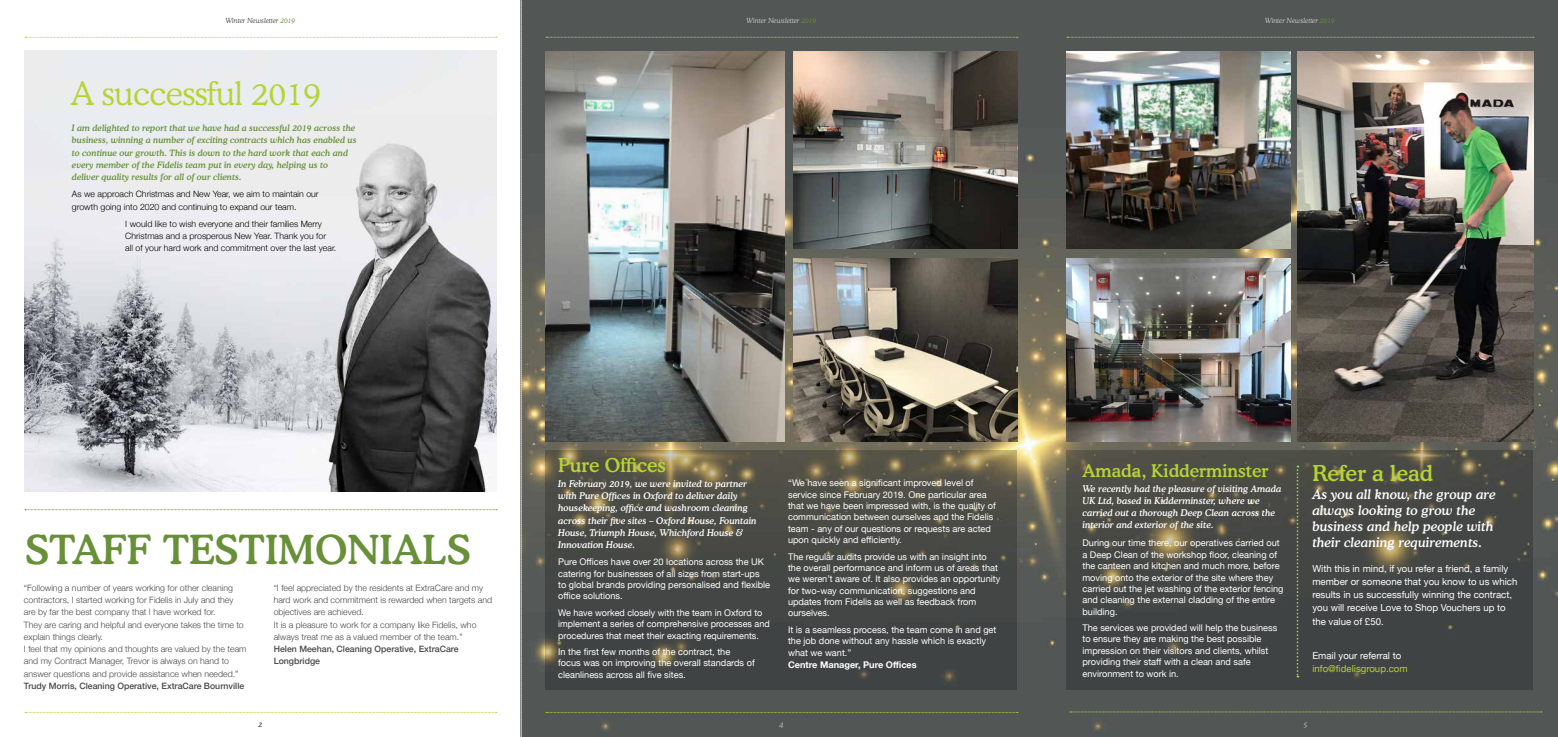
<style>
.page{position:relative;width:1558px;height:737px;background:#fff}
.page>*{position:absolute;margin:0;border:0;box-sizing:border-box;transform-origin:0 0}
.t1{font:500 40.16px "Cooper BT";color:#679039}
.t2{font:300 32.38px "Cooper BT";color:#b5d334}
.t3{font:500 21.88px "Cooper BT";color:#b5d334}
.t4{font:500 19.25px "Cooper BT";color:#b5d334}
.t5{font:500 17.5px "Cooper BT";color:#b5d334}
.t6{font:italic 500 13.12px/15.8px "Cooper BT";color:#fff}
.t7{font:9.62px/13.1px "Helvetica Neue";color:#fff}
.t8{font:9.62px "Helvetica Neue";color:#b5d334}
.t9{font:9.19px/11.4px "Helvetica Neue";color:#fff}
.t10{font:italic 500 9.19px/12.2px "Cooper BT";color:#fff}
.t11{font:700 9.19px "Helvetica Neue";color:#fff}
.t12{font:300 8.75px/12.2px "Helvetica Neue";color:#484848}
.t13{font:italic 500 8.75px/12.2px "Cooper BT";color:#679039}
.t14{font:300 8.75px/12.2px "Helvetica Neue";color:#000}
.t15{font:500 8.75px/12.2px "Helvetica Neue";color:#484848}
.t16{font:italic 300 7px "Cooper BT";color:#484848}
.t17{font:italic 300 7px "Cooper BT";color:#ccc}
.t18{font:italic 300 7px "Cooper BT";color:#cdcdcd}
.t19{font:italic 500 7px "Cooper BT";color:#b3b3b3}
.t20{font:italic 500 7px "Cooper BT";color:#484848}
.s1{color:#679039}
</style>
<div class="page">
<img style="left:522px;top:0;width:1036px;height:737px">
<svg style="left:546px;top:451px;width:471px;height:239px;background:#4b4c45"></svg>
<svg style="left:1067px;top:451px;width:466px;height:239px;background:#474844"></svg>
<img style="left:25px;top:51px;width:471px;height:440px">
<img style="left:546px;top:51px;width:239px;height:390px">
<svg style="left:546px;top:37px;width:472px;height:1px"></svg>
<svg style="left:546px;top:712px;width:472px;height:1px"></svg>
<svg style="left:25px;top:37px;width:472px;height:1px"></svg>
<svg style="left:25px;top:712px;width:472px;height:1px"></svg>
<svg style="left:1067px;top:37px;width:467px;height:1px"></svg>
<svg style="left:1070px;top:711px;width:472px;height:1px"></svg>
<svg style="left:25px;top:509px;width:472px;height:1px"></svg>
<img style="left:794px;top:51px;width:223px;height:198px">
<img style="left:794px;top:258px;width:223px;height:183px">
<img style="left:1297px;top:51px;width:236px;height:390px">
<img style="left:1067px;top:51px;width:223px;height:198px">
<img style="left:1067px;top:258px;width:223px;height:183px">
<svg style="left:1296px;top:465px;width:2px;height:212px"></svg>
<p class="t16" style="left:226px;top:16px;width:71px">Winter Newsletter <span class="s1">2019</span></p>
<p class="t17" style="left:746px;top:16px;width:71px">Winter Newsletter <span class="s1">2019</span></p>
<h2 class="t2" style="left:71px;top:73px;width:252px">A successful 2019</h2>
<p class="t13" style="left:72px;top:122px;width:286px">I am delighted to report that we have had a successful 2019 across the business, winning a number of exciting contracts which has enabled us to continue our growth. This is down to the hard work that each and every member of the Fidelis team put in every day, helping us to deliver quality results for all of our clients.</p>
<p class="t14" style="left:72px;top:187px;width:248px">As we approach Christmas and New Year, we aim to maintain our growth going into 2020 and continuing to expand our team.</p>
<p class="t14" style="left:125px;top:217px;width:213px">I would like to wish everyone and their families Merry<br>Christmas and a prosperous New Year. Thank you for<br>all of your hard work and commitment over the last year.</p>
<h1 class="t1" style="left:26px;top:525px;width:446px">STAFF TESTIMONIALS</h1>
<p class="t12" style="left:24px;top:581px;width:224px">“Following a number of years working for other cleaning contractors, I started working for Fidelis in July and they are by far the best company that I have worked for.<br>They are caring and helpful and everyone takes the time to explain things clearly.<br>I feel that my opinions and thoughts are valued by the team and my Contract Manager, Trevor is always on hand to answer questions and provide assistance when needed.”</p>
<p class="t15" style="left:24px;top:679px;width:222px">Trudy Morris, Cleaning Operative, ExtraCare Bournville</p>
<p class="t12" style="left:274px;top:581px;width:220px">“I feel appreciated by the residents at ExtraCare and my hard work and commitment is rewarded when targets and objectives are achieved.<br>It is a pleasure to work for a company like Fidelis, who always treat me as a valued member of the team.”</p>
<p class="t15" style="left:274px;top:642px;width:186px">Helen Meehan, Cleaning Operative, ExtraCare<br>Longbridge</p>
<h3 class="t4" style="left:558px;top:453px;width:109px">Pure Offices</h3>
<p class="t10" style="left:558px;top:477px;width:200px">In February 2019, we were invited to partner with Pure Offices in Oxford to deliver daily housekeeping, office and washroom cleaning across their five sites – Oxford House, Fountain House, Triumph House, Whichford House &amp; Innovation House.</p>
<p class="t9" style="left:558px;top:557px;width:214px">Pure Offices have over 20 locations across the UK catering for businesses of all sizes from start-ups<br>to global brands providing personalised and flexible office solutions.</p>
<p class="t9" style="left:558px;top:607px;width:213px">We have worked closely with the team in Oxford to implement a series of comprehensive processes and procedures that meet their exacting requirements.</p>
<p class="t9" style="left:558px;top:646px;width:198px">In the first few months of the contract, the focus was on improving the overall standards of cleanliness across all five sites.</p>
<p class="t9" style="left:788px;top:478px;width:209px">“We have seen a significant improved level of service since February 2019. One particular area that we have been impressed with, is the quality of communication between ourselves and the Fidelis team - any of our questions or requests are acted upon quickly and efficiently.</p>
<p class="t9" style="left:788px;top:551px;width:214px">The regular audits provide us with an insight into the overall performance and inform us of areas that we weren’t aware of. It also provides an opportunity for two-way communication, suggestions and updates from Fidelis as well as feedback from ourselves.</p>
<p class="t9" style="left:788px;top:624px;width:210px">It is a seamless process, the team come in and get the job done without any hassle which is exactly what we want.”</p>
<p class="t11" style="left:788px;top:657px;width:130px">Centre Manager, Pure Offices</p>
<p class="t20" style="left:258px;top:720px;width:5px">2</p>
<p class="t19" style="left:779px;top:720px;width:5px">4</p>
<p class="t18" style="left:1265px;top:16px;width:71px">Winter Newsletter <span class="s1">2019</span></p>
<h3 class="t5" style="left:1082px;top:460px;width:187px">Amada, Kidderminster</h3>
<p class="t10" style="left:1082px;top:482px;width:200px">We recently had the pleasure of visiting Amada UK Ltd, based in Kidderminster, where we carried out a thorough Deep Clean across the interior and exterior of the site.</p>
<p class="t9" style="left:1082px;top:536px;width:199px;line-height:12.2px">During our time there, our operatives carried out a Deep Clean of the workshop floor, cleaning of</p>
<p class="t9" style="left:1082px;top:560px;width:202px">the canteen and kitchen and much more, before moving onto the exterior of the site where they carried out the jet washing of the exterior fencing and cleaning the external cladding of the entire building.</p>
<p class="t9" style="left:1082px;top:622px;width:196px">The services we provided will help the business to ensure they are making the best possible impression on their visitors and clients, whilst providing their staff with a clean and safe environment to work in.</p>
<h3 class="t3" style="left:1312px;top:460px;width:122px">Refer a lead</h3>
<h3 class="t6" style="left:1312px;top:486px;width:185px">As you all know, the group are always looking to grow the business and help people with their cleaning requirements.</h3>
<p class="t7" style="left:1312px;top:562px;width:207px">With this in mind, if you refer a friend, a family member or someone that you know to us which results in us successfully winning the contract, you will receive Love to Shop Vouchers up to the value of £50.</p>
<p class="t7" style="left:1312px;top:649px;width:90px">Email your referral to</p>
<p class="t8" style="left:1312px;top:661px;width:97px">info@fidelisgroup.com</p>
<p class="t19" style="left:1303px;top:720px;width:5px">5</p>
</div>
